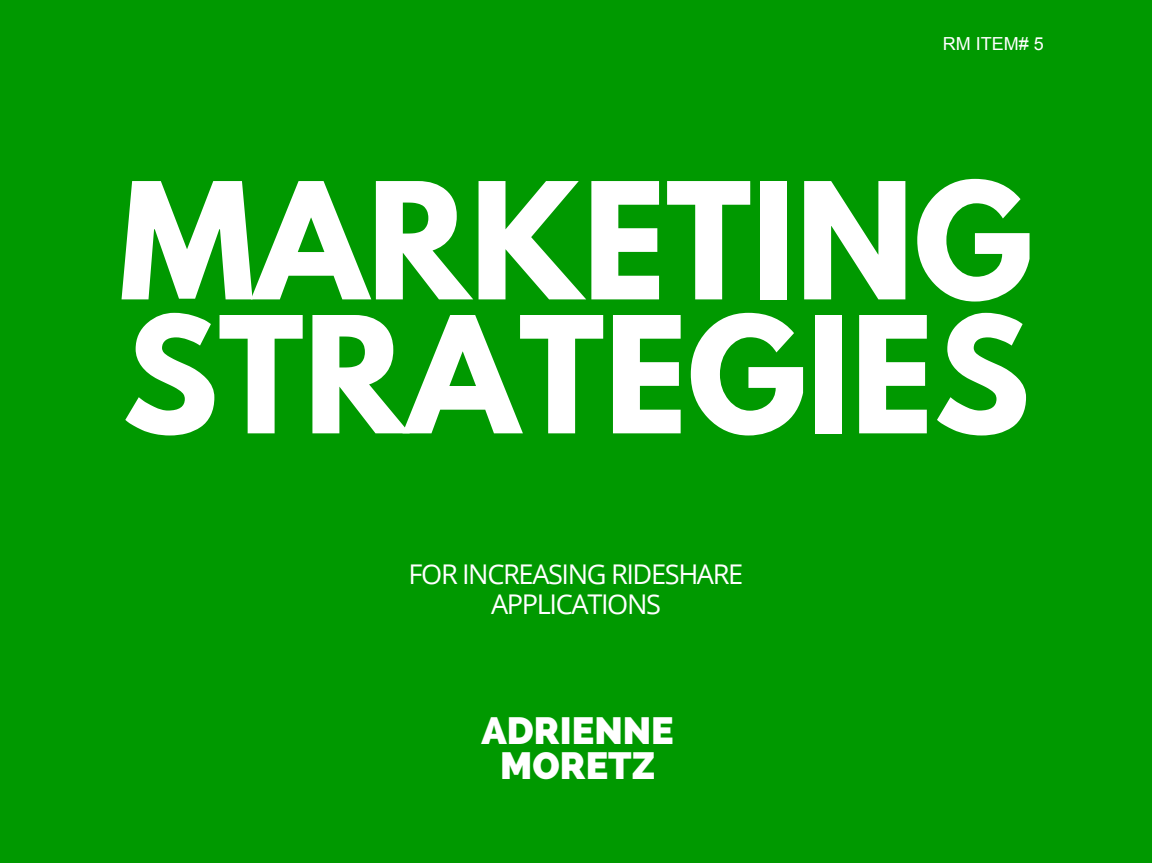
<style>
.page{position:relative;width:1152px;height:863px;background:#fff}
.page>*{position:absolute;margin:0;border:0;box-sizing:border-box;transform-origin:0 0}
.t1{font:700 143.4px/133.8px "League Spartan";color:#fff}
.t2{font:800 37.8px/34.8px "Raleway";color:#fff;text-align:center}
.t3{font:27.15px/30.3px "Open Sans";letter-spacing:-.05em;color:#fff;text-align:center}
.t4{font:18px "Arial";color:#fff}
</style>
<div class="page">
<div style="left:0;top:0;width:1152px;height:862px;background:#090"></div>
<p class="t4" style="left:943px;top:32px;width:103px">RM ITEM# 5</p>
<h1 class="t1" style="left:119px;top:193px;width:915px">MARKETING<br>STRATEGIES</h1>
<p class="t3" style="left:409px;top:558px;width:336px">FOR INCREASING RIDESHARE<br>APPLICATIONS</p>
<h2 class="t2" style="left:482px;top:713px;width:194px">ADRIENNE<br>MORETZ</h2>
</div>
